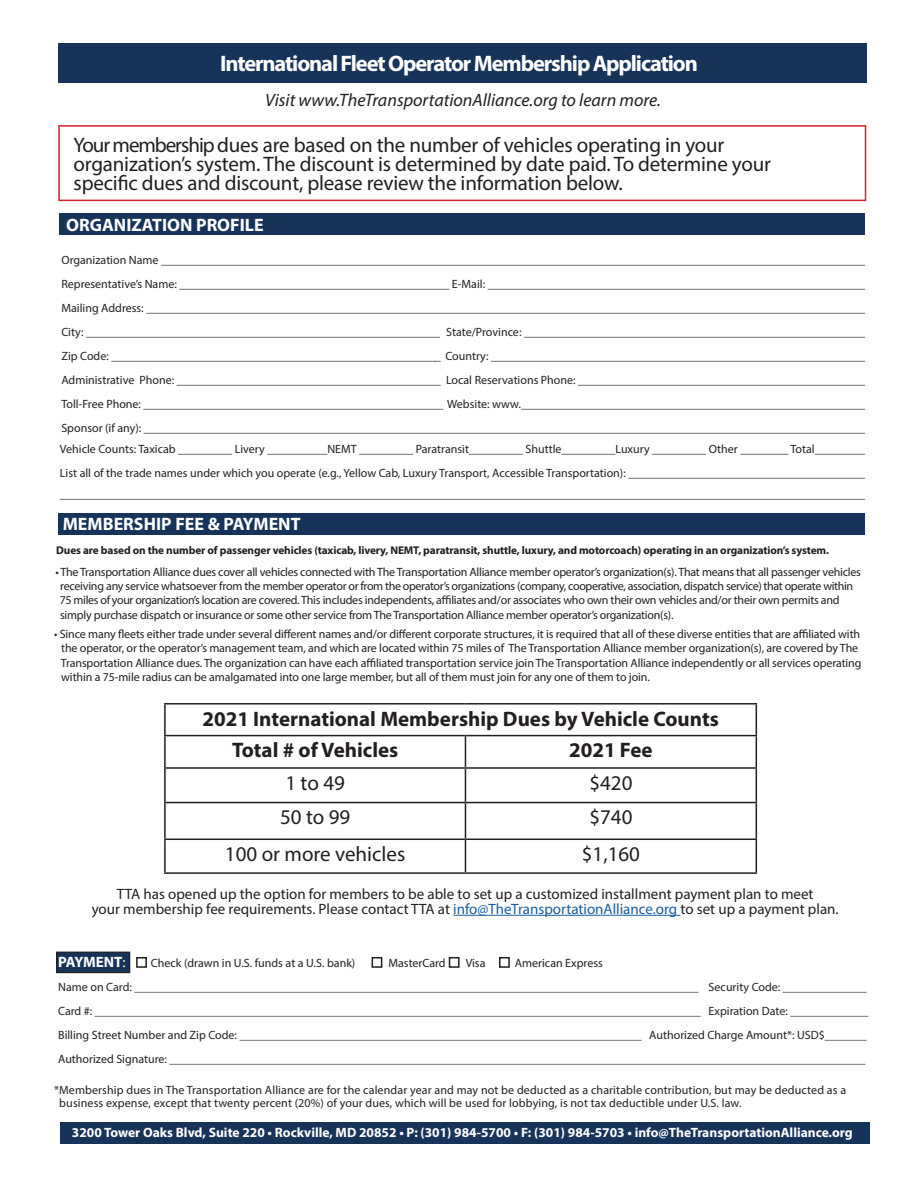
<style>
.page{position:relative;width:918px;height:1188px;background:#fff}
.page>*{position:absolute;margin:0;border:0;box-sizing:border-box;transform-origin:0 0}
.t1{font:700 22.5px "Myriad Pro";letter-spacing:-.05em;color:#fff}
.t2{font:21px/18.8px "Myriad Pro";letter-spacing:-.01em;color:#231f20}
.t3{font:700 21px "Myriad Pro";color:#231f20}
.t4{font:italic 18px "Myriad Pro";color:#231f20}
.t5{font:700 18px "Myriad Pro";color:#fff}
.t6{font:15px "Myriad Pro";color:#231f20}
.t7{font:700 15px "Myriad Pro";letter-spacing:-.01em;color:#fff}
.t8{font:700 13.5px "Myriad Pro";color:#fff}
.t9{font:12px/24px "Myriad Pro";letter-spacing:-.01em;color:#231f20}
.t10{font:12px/13.5px "Myriad Pro";letter-spacing:.01em;color:#231f20}
.t11{font:700 11.25px "Myriad Pro";letter-spacing:-.01em;color:#231f20}
.s1{color:#175d9e}
.s2{font-weight:400}
</style>
<div class="page">
<div style="left:57px;top:952px;width:73px;height:21px;background:#16345a"></div>
<div style="left:56px;top:952px;width:74px;height:21px;border:1px solid #231f20"></div>
<div style="left:59px;top:214px;width:813px;height:21px;background:#16335a"></div>
<div style="left:58px;top:513px;width:810px;height:22px;background:#16345a"></div>
<div style="left:58px;top:44px;width:809px;height:39px;background:#16335a"></div>
<div style="left:60px;top:1122px;width:810px;height:22px;background:#16335a"></div>
<div style="left:372px;top:957px;width:10px;height:11px;border:2px solid #231f20"></div>
<div style="left:499px;top:957px;width:11px;height:11px;border:2px solid #231f20"></div>
<div style="left:449px;top:957px;width:11px;height:11px;border:2px solid #231f20"></div>
<div style="left:136px;top:957px;width:11px;height:11px;border:2px solid #231f20"></div>
<div style="left:866px;top:179px;width:52px;height:375px;background:#fff"></div>
<div style="left:58px;top:125px;width:808px;height:76px;border:2px solid #d1232a"></div>
<hr style="left:453px;top:915px;width:228px;height:1px;background:#175d9e">
<hr style="left:164px;top:703px;width:301px;height:2px;background:#231f20">
<hr style="left:164px;top:705px;width:2px;height:30px;background:#231f20">
<hr style="left:465px;top:703px;width:292px;height:2px;background:#231f20">
<hr style="left:756px;top:705px;width:1px;height:30px;background:#231f20">
<hr style="left:164px;top:735px;width:301px;height:1px;background:#231f20">
<hr style="left:164px;top:736px;width:2px;height:31px;background:#231f20">
<hr style="left:465px;top:735px;width:292px;height:1px;background:#231f20">
<hr style="left:465px;top:736px;width:1px;height:31px;background:#231f20">
<hr style="left:756px;top:736px;width:1px;height:31px;background:#231f20">
<hr style="left:164px;top:767px;width:301px;height:2px;background:#231f20">
<hr style="left:164px;top:769px;width:2px;height:33px;background:#231f20">
<hr style="left:465px;top:767px;width:292px;height:2px;background:#231f20">
<hr style="left:465px;top:769px;width:1px;height:33px;background:#231f20">
<hr style="left:756px;top:769px;width:1px;height:33px;background:#231f20">
<hr style="left:164px;top:802px;width:301px;height:1px;background:#231f20">
<hr style="left:164px;top:803px;width:2px;height:36px;background:#231f20">
<hr style="left:465px;top:802px;width:292px;height:1px;background:#231f20">
<hr style="left:465px;top:803px;width:1px;height:36px;background:#231f20">
<hr style="left:756px;top:803px;width:1px;height:36px;background:#231f20">
<hr style="left:164px;top:839px;width:301px;height:1px;background:#231f20">
<hr style="left:164px;top:840px;width:2px;height:32px;background:#231f20">
<hr style="left:465px;top:839px;width:292px;height:1px;background:#231f20">
<hr style="left:465px;top:840px;width:1px;height:32px;background:#231f20">
<hr style="left:756px;top:840px;width:1px;height:32px;background:#231f20">
<hr style="left:164px;top:872px;width:301px;height:2px;background:#231f20">
<hr style="left:465px;top:872px;width:292px;height:2px;background:#231f20">
<p class="t1" style="left:220px;top:49px;width:479px">International Fleet Operator Membership Application</p>
<p class="t4" style="left:265px;top:89px;width:397px">Visit www.TheTransportationAlliance.org to learn more.</p>
<p class="t2" style="left:74px;top:135px;width:699px">Your membership dues are based on the number of vehicles operating in your organization’s system. The discount is determined by date paid. To determine your specific dues and discount, please review the information below.</p>
<p class="t5" style="left:66px;top:213px;width:199px">ORGANIZATION PROFILE</p>
<p class="t9" style="left:61px;top:248px;width:815px">Organization Name _______________________________________________________________________________________________________________________<br>Representative’s Name: _____________________________________________ E-Mail: ________________________________________________________________</p>
<p class="t9" style="left:61px;top:296px;width:818px">Mailing Address: __________________________________________________________________________________________________________________________<br>City: ___________________________________________________________ State/Province: ___________________________________________________________</p>
<p class="t9" style="left:61px;top:344px;width:821px">Zip Code: _______________________________________________________ Country: _________________________________________________________________<br>Administrative Phone: ____________________________________________ Local Reservations Phone: __________________________________________________</p>
<p class="t9" style="left:61px;top:392px;width:822px">Toll-Free Phone: __________________________________________________ Website: www.____________________________________________________________<br>Sponsor (if any): ___________________________________________________________________________________________________________________________</p>
<p class="t9" style="left:60px;top:437px;width:810px">Vehicle Counts: Taxicab _________ Livery __________NEMT _________ Paratransit_________ Shuttle_________Luxury _________ Other ________ Total_________<br>List all of the trade names under which you operate (e.g., Yellow Cab, Luxury Transport, Accessible Transportation): ________________________________________</p>
<p class="t9" style="left:60px;top:482px;width:811px">_______________________________________________________________________________________________________________________________________</p>
<p class="t5" style="left:63px;top:512px;width:239px">MEMBERSHIP FEE &amp; PAYMENT</p>
<p class="t11" style="left:56px;top:542px;width:774px">Dues are based on the number of passenger vehicles (taxicab, livery, NEMT, paratransit, shuttle, luxury, and motorcoach) operating in an organization’s system.</p>
<p class="t9" style="left:60px;top:564px;width:803px;line-height:14.4px;text-indent:-4px">• The Transportation Alliance dues cover all vehicles connected with The Transportation Alliance member operator’s organization(s). That means that all passenger vehicles receiving any service whatsoever from the member operator or from the operator’s organizations (company, cooperative, association, dispatch service) that operate within 75 miles of your organization’s location are covered. This includes independents, affiliates and/or associates who own their own vehicles and/or their own permits and simply purchase dispatch or insurance or some other service from The Transportation Alliance member operator’s organization(s).</p>
<p class="t9" style="left:61px;top:626px;width:802px;line-height:14.4px;text-indent:-7px">• Since many fleets either trade under several different names and/or different corporate structures, it is required that all of these diverse entities that are affiliated with the operator, or the operator’s management team, and which are located within 75 miles of The Transportation Alliance member organization(s), are covered by The Transportation Alliance dues. The organization can have each affiliated transportation service join The Transportation Alliance independently or all services operating within a 75-mile radius can be amalgamated into one large member, but all of them must join for any one of them to join.</p>
<p class="t3" style="left:202px;top:705px;width:518px">2021 International Membership Dues by Vehicle Counts</p>
<p class="t3" style="left:232px;top:737px;width:168px">Total # of Vehicles</p>
<p class="t3" style="left:569px;top:737px;width:85px">2021 Fee</p>
<p class="t2" style="left:285px;top:773px;width:61px">1 to 49</p>
<p class="t2" style="left:589px;top:773px;width:45px">$420</p>
<p class="t2" style="left:280px;top:808px;width:72px">50 to 99</p>
<p class="t2" style="left:589px;top:808px;width:45px">$740</p>
<p class="t2" style="left:225px;top:844px;width:182px">100 or more vehicles</p>
<p class="t2" style="left:582px;top:844px;width:60px">$1,160</p>
<p class="t6" style="left:117px;top:884px;width:698px">TTA has opened up the option for members to be able to set up a customized installment payment plan to meet</p>
<p class="t6" style="left:92px;top:899px;width:748px">your membership fee requirements. Please contact TTA at <span class="s1">info@TheTransportationAlliance.org</span> to set up a payment plan.</p>
<p class="t7" style="left:58px;top:952px;width:69px">PAYMENT<span class="s2">:</span></p>
<p class="t9" style="left:151px;top:950px;width:206px">Check (drawn in U.S. funds at a U.S. bank)</p>
<p class="t9" style="left:388px;top:950px;width:59px">MasterCard</p>
<p class="t9" style="left:466px;top:950px;width:21px">Visa</p>
<p class="t9" style="left:515px;top:950px;width:90px">American Express</p>
<p class="t9" style="left:58px;top:974px;width:810px">Name on Card: ______________________________________________________________________________________________ Security Code: ______________</p>
<p class="t9" style="left:58px;top:998px;width:812px">Card #: _____________________________________________________________________________________________________ Expiration Date: _____________</p>
<p class="t9" style="left:58px;top:1022px;width:810px">Billing Street Number and Zip Code: ___________________________________________________________________ Authorized Charge Amount*: USD$_______<br>Authorized Signature: ____________________________________________________________________________________________________________________</p>
<p class="t10" style="left:59px;top:1083px;width:788px;text-indent:-5px">*Membership dues in The Transportation Alliance are for the calendar year and may not be deducted as a charitable contribution, but may be deducted as a business expense, except that twenty percent (20%) of your dues, which will be used for lobbying, is not tax deductible under U.S. law.</p>
<p class="t8" style="left:72px;top:1124px;width:782px">3200 Tower Oaks Blvd, Suite 220 • Rockville, MD 20852 • P: (301) 984-5700 • F: (301) 984-5703 • info@TheTransportationAlliance.org</p>
</div>
